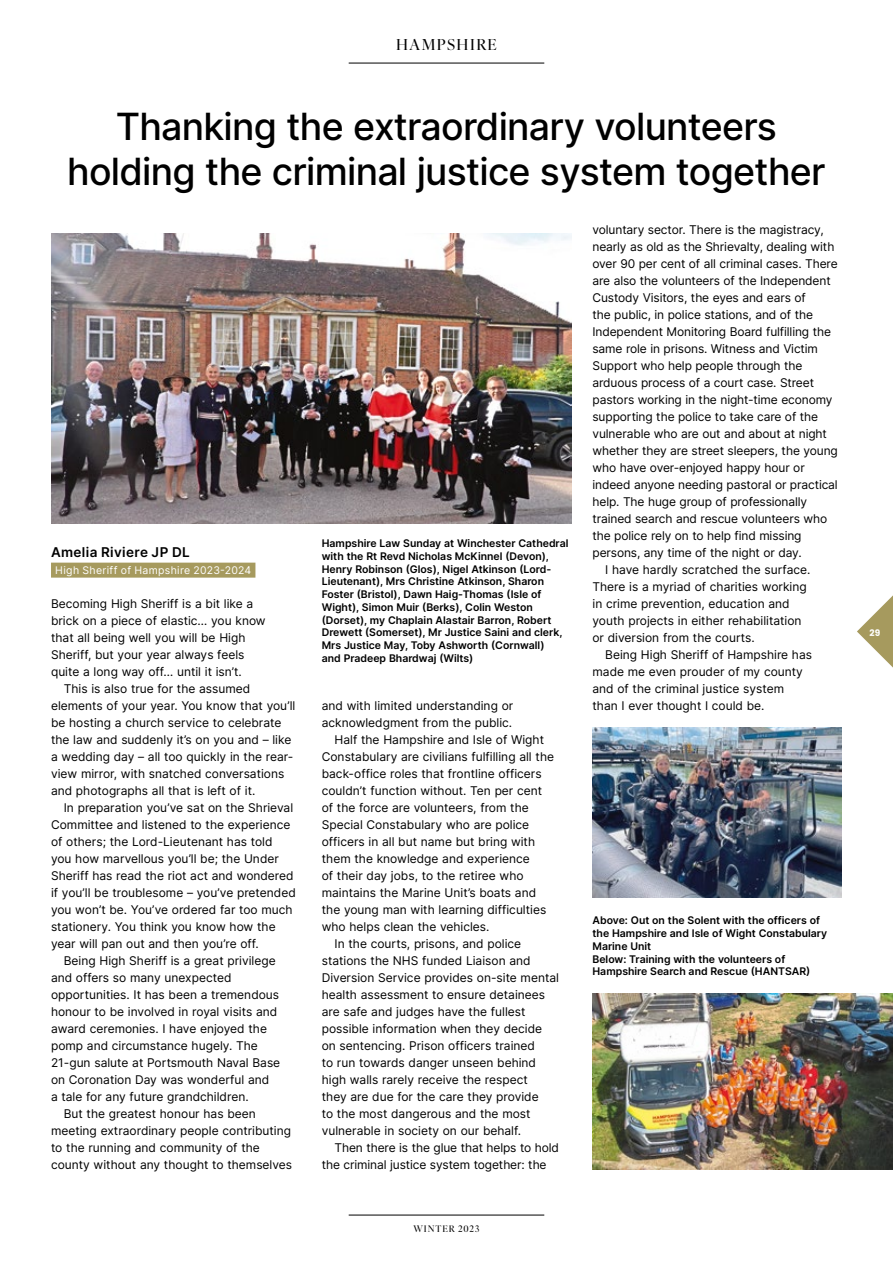
<style>
.page{position:relative;width:893px;height:1263px;background:#fff}
.page>*{position:absolute;margin:0;border:0;box-sizing:border-box;transform-origin:0 0}
.t1{font:500 37.5px/45px "Inter";letter-spacing:-.02em;color:#000;text-align:center}
.t2{font:500 15px "Ivy Ora Display";letter-spacing:.1em;color:#000}
.t3{font:600 13.5px "Inter";letter-spacing:.025em;color:#000}
.t4{font:12px/17px "Inter";color:#000}
.t5{font:600 10.5px/12.8px "Inter";color:#000}
.t6{font:10.5px "Inter";letter-spacing:.035em;color:#fff}
.t7{font:500 9px "Ivy Ora Display";letter-spacing:.1em;color:#000}
.t8{font:700 9px "Poppins";color:#fff}
</style>
<div class="page">
<img style="left:51px;top:234px;width:520px;height:289px">
<img style="left:592px;top:727px;width:250px;height:170px">
<img style="left:592px;top:993px;width:301px;height:176px">
<hr style="left:349px;top:1215px;width:195px;height:1px;background:#000">
<svg style="left:857px;top:595px;width:36px;height:72px"></svg>
<hr style="left:349px;top:63px;width:195px;height:1px;background:#000">
<div style="left:51px;top:563px;width:204px;height:15px;background:#a69a5e"></div>
<p class="t2" style="left:396px;top:33px;width:102px">HAMPSHIRE</p>
<h1 class="t1" style="left:67px;top:103px;width:760px">Thanking the extraordinary volunteers holding the criminal justice system together</h1>
<p class="t3" style="left:51px;top:542px;width:140px">Amelia Riviere JP DL</p>
<p class="t6" style="left:55px;top:563px;width:198px">High Sheriff of Hampshire 2023-2024</p>
<p class="t4" style="left:51px;top:595px;width:216px">Becoming High Sheriff is a bit like a brick on a piece of elastic… you know that all being well you will be High Sheriff, but your year always feels quite a long way off… until it isn’t.</p>
<p class="t4" style="left:51px;top:680px;width:246px;text-indent:13px">This is also true for the assumed elements of your year. You know that you’ll be hosting a church service to celebrate the law and suddenly it’s on you and – like a wedding day – all too quickly in the rear&shy;view mirror, with snatched conversations and photographs all that is left of it.</p>
<p class="t4" style="left:64px;top:799px;width:231px">In preparation you’ve sat on the Shrieval</p>
<p class="t4" style="left:51px;top:816px;width:241px">Committee and listened to the experience</p>
<p class="t4" style="left:51px;top:833px;width:223px">of others; the Lord-Lieutenant has told</p>
<p class="t4" style="left:51px;top:850px;width:229px">you how marvellous you’ll be; the Under</p>
<p class="t4" style="left:51px;top:867px;width:244px">Sheriff has read the riot act and wondered</p>
<p class="t4" style="left:51px;top:884px;width:246px">if you’ll be troublesome – you’ve pretended</p>
<p class="t4" style="left:51px;top:901px;width:243px">you won’t be. You’ve ordered far too much</p>
<p class="t4" style="left:51px;top:918px;width:226px">stationery. You think you know how the</p>
<p class="t4" style="left:51px;top:935px;width:209px">year will pan out and then you’re off.</p>
<p class="t4" style="left:64px;top:952px;width:213px">Being High Sheriff is a great privilege</p>
<p class="t4" style="left:51px;top:969px;width:182px">and offers so many unexpected</p>
<p class="t4" style="left:51px;top:986px;width:230px">opportunities. It has been a tremendous</p>
<p class="t4" style="left:51px;top:1003px;width:228px">honour to be involved in royal visits and</p>
<p class="t4" style="left:51px;top:1020px;width:217px">award ceremonies. I have enjoyed the</p>
<p class="t4" style="left:51px;top:1037px;width:208px">pomp and circumstance hugely. The</p>
<p class="t4" style="left:51px;top:1054px;width:231px">21-gun salute at Portsmouth Naval Base</p>
<p class="t4" style="left:51px;top:1071px;width:220px">on Coronation Day was wonderful and</p>
<p class="t4" style="left:51px;top:1088px;width:199px">a tale for any future grandchildren.</p>
<p class="t4" style="left:64px;top:1105px;width:193px">But the greatest honour has been</p>
<p class="t4" style="left:51px;top:1122px;width:241px">meeting extraordinary people contributing</p>
<p class="t4" style="left:51px;top:1139px;width:210px">to the running and community of the</p>
<p class="t4" style="left:51px;top:1156px;width:243px">county without any thought to themselves</p>
<p class="t5" style="left:322px;top:537px;width:248px">Hampshire Law Sunday at Winchester Cathedral with the Rt Revd Nicholas McKinnel (Devon), Henry Robinson (Glos), Nigel Atkinson (Lord-Lieutenant), Mrs Christine Atkinson, Sharon Foster (Bristol), Dawn Haig-Thomas (Isle of Wight), Simon Muir (Berks), Colin Weston (Dorset), my Chaplain Alastair Barron, Robert Drewett (Somerset), Mr Justice Saini and clerk, Mrs Justice May, Toby Ashworth (Cornwall)<br>and Pradeep Bhardwaj (Wilts)</p>
<p class="t4" style="left:322px;top:697px;width:193px">and with limited understanding or</p>
<p class="t4" style="left:322px;top:714px;width:192px">acknowledgment from the public.</p>
<p class="t4" style="left:334px;top:731px;width:211px">Half the Hampshire and Isle of Wight</p>
<p class="t4" style="left:322px;top:748px;width:234px">Constabulary are civilians fulfilling all the</p>
<p class="t4" style="left:322px;top:765px;width:221px">back-office roles that frontline officers</p>
<p class="t4" style="left:322px;top:782px;width:222px">couldn’t function without. Ten per cent</p>
<p class="t4" style="left:322px;top:799px;width:209px">of the force are volunteers, from the</p>
<p class="t4" style="left:322px;top:816px;width:209px">Special Constabulary who are police</p>
<p class="t4" style="left:322px;top:833px;width:215px">officers in all but name but bring with</p>
<p class="t4" style="left:322px;top:850px;width:210px">them the knowledge and experience</p>
<p class="t4" style="left:322px;top:867px;width:203px">of their day jobs, to the retiree who</p>
<p class="t4" style="left:322px;top:884px;width:216px">maintains the Marine Unit’s boats and</p>
<p class="t4" style="left:322px;top:901px;width:226px">the young man with learning difficulties</p>
<p class="t4" style="left:322px;top:918px;width:169px">who helps clean the vehicles.</p>
<p class="t4" style="left:334px;top:935px;width:188px">In the courts, prisons, and police</p>
<p class="t4" style="left:322px;top:952px;width:210px">stations the NHS funded Liaison and</p>
<p class="t4" style="left:322px;top:969px;width:239px">Diversion Service provides on-site mental</p>
<p class="t4" style="left:322px;top:986px;width:225px">health assessment to ensure detainees</p>
<p class="t4" style="left:322px;top:1003px;width:205px">are safe and judges have the fullest</p>
<p class="t4" style="left:322px;top:1020px;width:222px">possible information when they decide</p>
<p class="t4" style="left:322px;top:1037px;width:215px">on sentencing. Prison officers trained</p>
<p class="t4" style="left:322px;top:1054px;width:216px">to run towards danger unseen behind</p>
<p class="t4" style="left:322px;top:1071px;width:208px">high walls rarely receive the respect</p>
<p class="t4" style="left:322px;top:1088px;width:218px">they are due for the care they provide</p>
<p class="t4" style="left:322px;top:1105px;width:210px">to the most dangerous and the most</p>
<p class="t4" style="left:322px;top:1122px;width:201px">vulnerable in society on our behalf.</p>
<p class="t4" style="left:334px;top:1139px;width:226px">Then there is the glue that helps to hold</p>
<p class="t4" style="left:322px;top:1156px;width:226px">the criminal justice system together: the</p>
<p class="t7" style="left:414px;top:1222px;width:67px">WINTER 2023</p>
<p class="t4" style="left:592px;top:220px;width:233px">voluntary sector. There is the magistracy,</p>
<p class="t4" style="left:592px;top:237px;width:243px">nearly as old as the Shrievalty, dealing with</p>
<p class="t4" style="left:592px;top:254px;width:247px">over 90 per cent of all criminal cases. There</p>
<p class="t4" style="left:592px;top:272px;width:240px">are also the volunteers of the Independent</p>
<p class="t4" style="left:592px;top:289px;width:215px">Custody Visitors, the eyes and ears of</p>
<p class="t4" style="left:592px;top:306px;width:222px">the public, in police stations, and of the</p>
<p class="t4" style="left:592px;top:323px;width:240px">Independent Monitoring Board fulfilling the</p>
<p class="t4" style="left:592px;top:340px;width:227px">same role in prisons. Witness and Victim</p>
<p class="t4" style="left:592px;top:357px;width:211px">Support who help people through the</p>
<p class="t4" style="left:592px;top:374px;width:223px">arduous process of a court case. Street</p>
<p class="t4" style="left:592px;top:391px;width:242px">pastors working in the night-time economy</p>
<p class="t4" style="left:592px;top:408px;width:227px">supporting the police to take care of the</p>
<p class="t4" style="left:592px;top:425px;width:236px">vulnerable who are out and about at night</p>
<p class="t4" style="left:592px;top:442px;width:247px">whether they are street sleepers, the young</p>
<p class="t4" style="left:592px;top:459px;width:214px">who have over-enjoyed happy hour or</p>
<p class="t4" style="left:592px;top:476px;width:247px">indeed anyone needing pastoral or practical</p>
<p class="t4" style="left:592px;top:493px;width:216px">help. The huge group of professionally</p>
<p class="t4" style="left:592px;top:510px;width:236px">trained search and rescue volunteers who</p>
<p class="t4" style="left:592px;top:527px;width:211px">the police rely on to help find missing</p>
<p class="t4" style="left:592px;top:544px;width:211px">persons, any time of the night or day.</p>
<p class="t4" style="left:605px;top:561px;width:207px">I have hardly scratched the surface.</p>
<p class="t4" style="left:592px;top:578px;width:216px">There is a myriad of charities working</p>
<p class="t4" style="left:592px;top:595px;width:199px">in crime prevention, education and</p>
<p class="t4" style="left:592px;top:612px;width:211px">youth projects in either rehabilitation</p>
<p class="t4" style="left:592px;top:629px;width:164px">or diversion from the courts.</p>
<p class="t4" style="left:605px;top:646px;width:208px">Being High Sheriff of Hampshire has</p>
<p class="t4" style="left:592px;top:663px;width:212px">made me even prouder of my county</p>
<p class="t4" style="left:592px;top:680px;width:193px">and of the criminal justice system</p>
<p class="t4" style="left:592px;top:697px;width:174px">than I ever thought I could be.</p>
<p class="t5" style="left:592px;top:914px;width:236px">Above: Out on the Solent with the officers of the Hampshire and Isle of Wight Constabulary Marine Unit<br>Below: Training with the volunteers of Hampshire Search and Rescue (HANTSAR)</p>
<p class="t8" style="left:870px;top:628px;width:12px">29</p>
</div>
